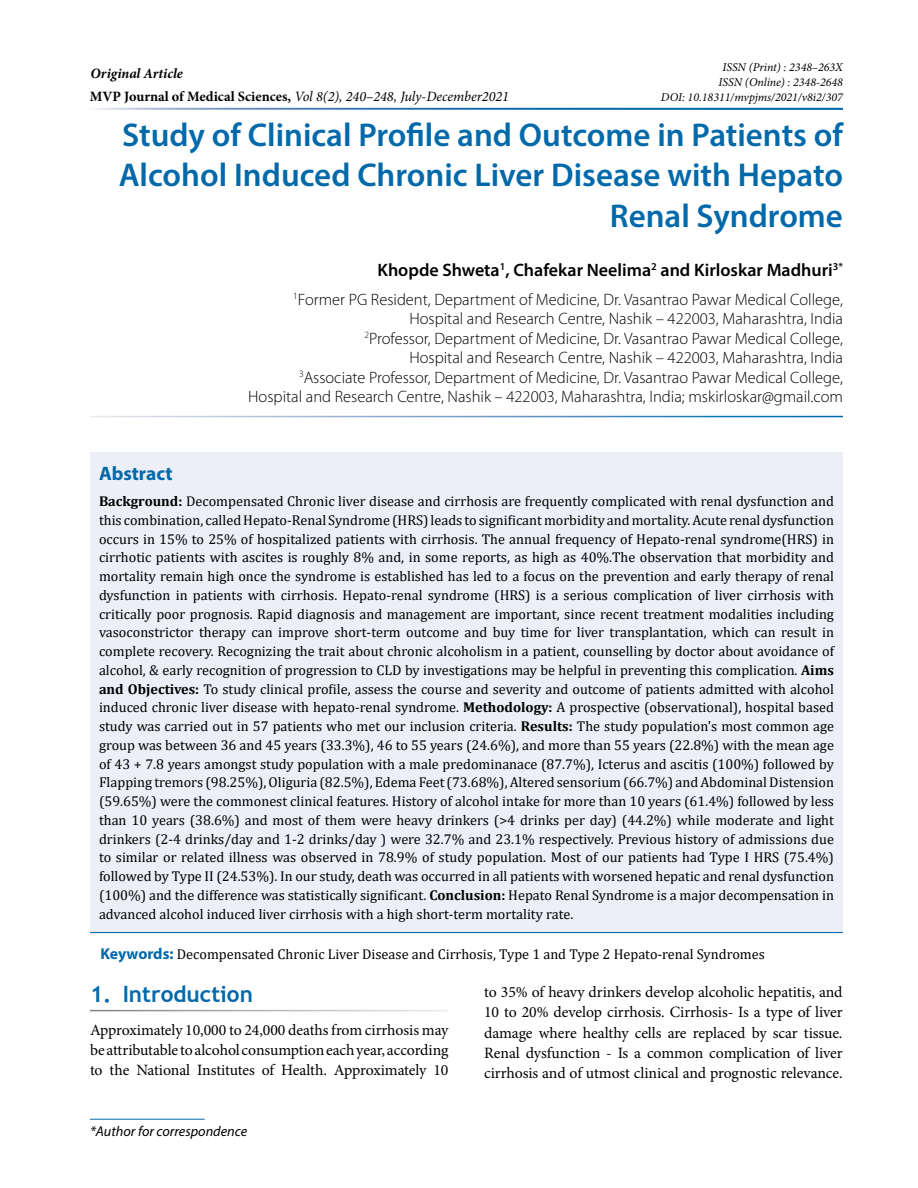
<style>
.page{position:relative;width:918px;height:1188px;background:#fff}
.page>*{position:absolute;margin:0;border:0;box-sizing:border-box;transform-origin:0 0}
.t1{font:600 33px/40.5px "Myriad Pro";color:#0069aa;text-align:right}
.t2{font:700 22.5px "Trebuchet MS";color:#0069aa}
.t3{font:700 19.5px "Myriad Pro";color:#0069aa}
.t4{font:600 18px "Myriad Pro";color:#000}
.t5{font:300 16.5px/19.5px "Myriad Pro";color:#000;text-align:right}
.t6{font:15.75px/20.2px "Minion Pro";letter-spacing:-.01em;color:#000;text-align:justify}
.t7{font:14.25px/18.8px "Cambria";color:#000;text-align:justify}
.t8{font:italic 14.25px "Minion Pro";color:#000}
.t9{font:italic 14.25px "Myriad Pro";color:#000}
.t10{font:italic 700 14.25px "Minion Pro";color:#000}
.t11{font:italic 12px/15px "Minion Pro";color:#000;text-align:right}
.s1{font-weight:700;font-style:normal}
.s2{font-weight:700}
.s3{font-family:"Myriad Pro";font-weight:700;font-size:15.75px;color:#0069aa}
</style>
<div class="page">
<div style="left:90px;top:452px;width:753px;height:481px;background:#eceff7"></div>
<hr style="left:90px;top:932px;width:753px;height:1px;background:#0069aa">
<hr style="left:90px;top:1119px;width:115px;height:1px;background:#0069aa">
<p class="t10" style="left:91px;top:63px;width:94px">Original Article</p>
<p class="t8" style="left:90px;top:87px;width:421px"><span class="s1">MVP Journal of Medical Sciences,</span> Vol 8(2), 240–248, July-December2021</p>
<p class="t11" style="left:661px;top:60px;width:184px">ISSN (Print) : 2348–263X<br>ISSN (Online) : 2348-2648<br>DOI: 10.18311/mvpjms/2021/v8i2/307</p>
<h1 class="t1" style="left:119px;top:114px;width:726px">Study of Clinical Profile and Outcome in Patients of<br>Alcohol Induced Chronic Liver Disease with Hepato<br>Renal Syndrome</h1>
<p class="t4" style="left:377px;top:259px;width:467px">Khopde Shweta<sup>1</sup>, Chafekar Neelima<sup>2</sup> and Kirloskar Madhuri<sup>3*</sup></p>
<p class="t5" style="left:248px;top:290px;width:596px"><sup>1</sup>Former PG Resident, Department of Medicine, Dr. Vasantrao Pawar Medical College, Hospital and Research Centre, Nashik – 422003, Maharashtra, India<br><sup>2</sup>Professor, Department of Medicine, Dr. Vasantrao Pawar Medical College,<br>Hospital and Research Centre, Nashik – 422003, Maharashtra, India<br><sup>3</sup>Associate Professor, Department of Medicine, Dr. Vasantrao Pawar Medical College, Hospital and Research Centre, Nashik – 422003, Maharashtra, India; mskirloskar@gmail.com</p>
<h3 class="t3" style="left:99px;top:461px;width:75px">Abstract</h3>
<p class="t7" style="left:99px;top:492px;width:737px"><span class="s2">Background:</span> Decompensated Chronic liver disease and cirrhosis are frequently complicated with renal dysfunction and this combination, called Hepato-Renal Syndrome (HRS) leads to significant morbidity and mortality. Acute renal dysfunction occurs in 15% to 25% of hospitalized patients with cirrhosis. The annual frequency of Hepato-renal syndrome(HRS) in cirrhotic patients with ascites is roughly 8% and, in some reports, as high as 40%.The observation that morbidity and mortality remain high once the syndrome is established has led to a focus on the prevention and early therapy of renal dysfunction in patients with cirrhosis. Hepato-renal syndrome (HRS) is a serious complication of liver cirrhosis with critically poor prognosis. Rapid diagnosis and management are important, since recent treatment modalities including vasoconstrictor therapy can improve short-term outcome and buy time for liver transplantation, which can result in complete recovery. Recognizing the trait about chronic alcoholism in a patient, counselling by doctor about avoidance of alcohol, &amp; early recognition of progression to CLD by investigations may be helpful in preventing this complication. <span class="s2">Aims and Objectives:</span> To study clinical profile, assess the course and severity and outcome of patients admitted with alcohol induced chronic liver disease with hepato-renal syndrome. <span class="s2">Methodology:</span> A prospective (observational), hospital based study was carried out in 57 patients who met our inclusion criteria. <span class="s2">Results:</span> The study population's most common age group was between 36 and 45 years (33.3%), 46 to 55 years (24.6%), and more than 55 years (22.8%) with the mean age of 43 + 7.8 years amongst study population with a male predominanace (87.7%), Icterus and ascitis (100%) followed by Flapping tremors (98.25%), Oliguria (82.5%), Edema Feet (73.68%), Altered sensorium (66.7%) and Abdominal Distension (59.65%) were the commonest clinical features. History of alcohol intake for more than 10 years (61.4%) followed by less than 10 years (38.6%) and most of them were heavy drinkers (&gt;4 drinks per day) (44.2%) while moderate and light drinkers (2-4 drinks/day and 1-2 drinks/day ) were 32.7% and 23.1% respectively. Previous history of admissions due to similar or related illness was observed in 78.9% of study population. Most of our patients had Type I HRS (75.4%) followed by Type II (24.53%). In our study, death was occurred in all patients with worsened hepatic and renal dysfunction (100%) and the difference was statistically significant. <span class="s2">Conclusion:</span> Hepato Renal Syndrome is a major decompensation in advanced alcohol induced liver cirrhosis with a high short-term mortality rate.</p>
<p class="t7" style="left:100px;top:944px;width:666px"><span class="s3">Keywords:</span> Decompensated Chronic Liver Disease and Cirrhosis, Type 1 and Type 2 Hepato-renal Syndromes</p>
<h2 class="t2" style="left:90px;top:980px;width:164px">1. Introduction</h2>
<p class="t6" style="left:90px;top:1020px;width:360px">Approximately 10,000 to 24,000 deaths from cirrhosis may be attributable to alcohol consumption each year, according to the National Institutes of Health. Approximately 10</p>
<p class="t9" style="left:90px;top:1122px;width:159px">*Author for correspondence</p>
<p class="t6" style="left:484px;top:982px;width:360px">to 35% of heavy drinkers develop alcoholic hepatitis, and 10 to 20% develop cirrhosis. Cirrhosis- Is a type of liver damage where healthy cells are replaced by scar tissue.<br>Renal dysfunction - Is a common complication of liver cirrhosis and of utmost clinical and prognostic relevance.</p>
</div>
